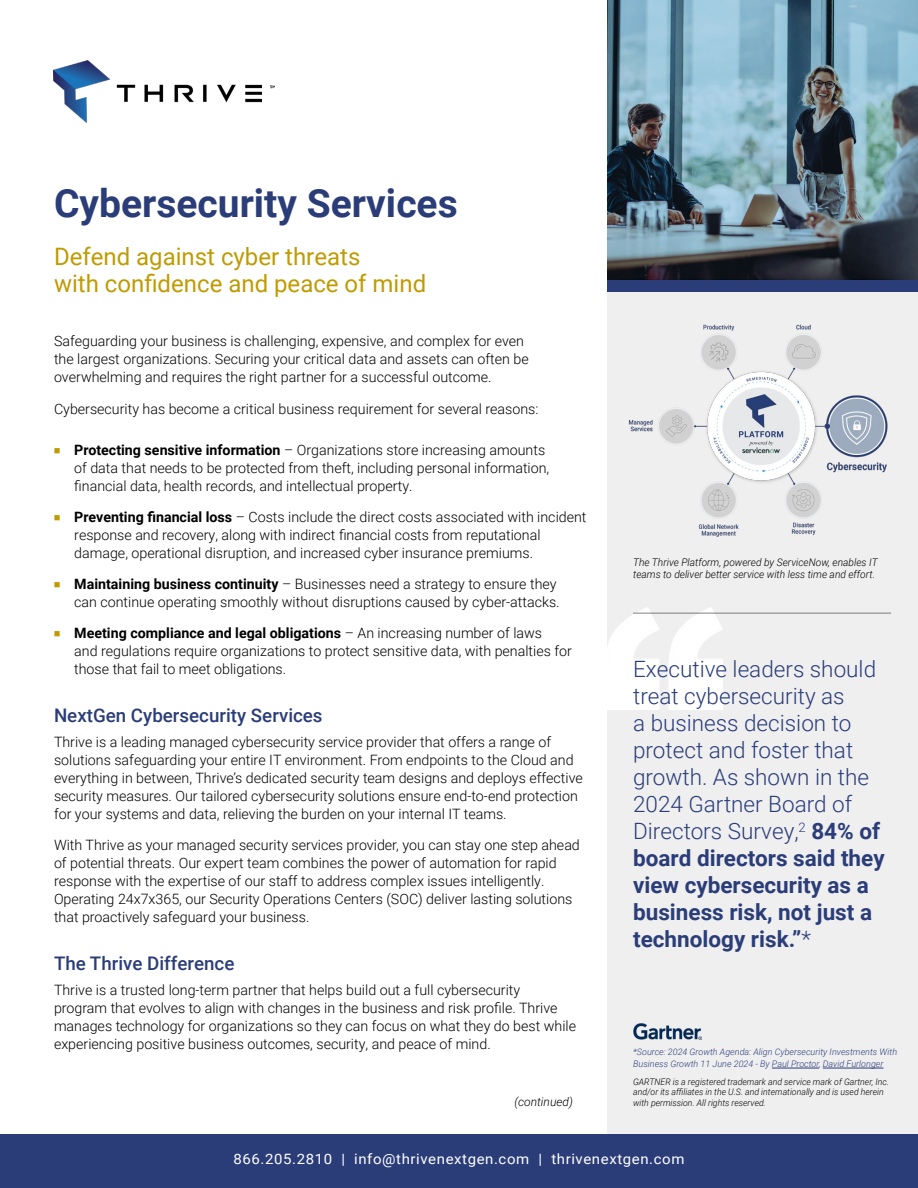
<style>
.page{position:relative;width:918px;height:1188px;background:#fff}
.page>*{position:absolute;margin:0;border:0;box-sizing:border-box;transform-origin:0 0}
.t1{font:700 39px "Roboto";color:#2b3d79}
.t2{font:24px/27px "Roboto";color:#bf9b00}
.t3{font:300 22.5px/27px "Roboto";color:#2b3d79}
.t4{font:500 18.75px "Roboto";color:#2b3d79}
.t5{font:300 14.25px/18px "Roboto";color:#000}
.t6{font:14.25px "Roboto";letter-spacing:.04em;color:#fff;scale:1.05 1}
.t7{font:italic 300 12px "Roboto";color:#000}
.t8{font:italic 300 10.5px/12px "Roboto";color:#000}
.t9{font:italic 300 9px/10.5px "Roboto";color:#000}
.t10{font:italic 300 9px/12px "Roboto";color:#2b3d79}
.s1{font-weight:700}
</style>
<div class="page">
<div style="left:608px;top:0;width:310px;height:1134px;background:#efeff0"></div>
<img style="left:53px;top:60px;width:221px;height:63px">
<div style="left:0;top:1134px;width:918px;height:54px;background:#2b3d79"></div>
<img style="left:607px;top:608px;width:116px;height:101px">
<div style="left:608px;top:278px;width:310px;height:13px;background:#2b3d79"></div>
<img style="left:628px;top:325px;width:260px;height:211px">
<img style="left:608px;top:0;width:310px;height:280px">
<img style="left:633px;top:1024px;width:69px;height:16px">
<hr style="left:772px;top:1068px;width:47px;height:1px;background:#2b3d79">
<hr style="left:823px;top:1068px;width:60px;height:1px;background:#2b3d79">
<hr style="left:633px;top:613px;width:258px;height:1px;background:#000">
<h1 class="t1" style="left:54px;top:176px;width:405px">Cybersecurity Services</h1>
<h2 class="t2" style="left:54px;top:242px;width:374px">Defend against cyber threats<br>with confidence and peace of mind</h2>
<p class="t5" style="left:54px;top:332px;width:476px">Safeguarding your business is challenging, expensive, and complex for even the largest organizations. Securing your critical data and assets can often be overwhelming and requires the right partner for a successful outcome.</p>
<p class="t5" style="left:54px;top:399px;width:486px">Cybersecurity has become a critical business requirement for several reasons:</p>
<p class="t5" style="left:74px;top:441px;width:477px"><span class="s1">Protecting sensitive information</span> – Organizations store increasing amounts of data that needs to be protected from theft, including personal information, financial data, health records, and intellectual property.</p>
<p class="t5" style="left:74px;top:508px;width:514px"><span class="s1">Preventing financial loss</span> – Costs include the direct costs associated with incident response and recovery, along with indirect financial costs from reputational damage, operational disruption, and increased cyber insurance premiums.</p>
<p class="t5" style="left:74px;top:574px;width:487px"><span class="s1">Maintaining business continuity</span> – Businesses need a strategy to ensure they can continue operating smoothly without disruptions caused by cyber-attacks.</p>
<p class="t5" style="left:74px;top:623px;width:499px"><span class="s1">Meeting compliance and legal obligations</span> – An increasing number of laws<br>and regulations require organizations to protect sensitive data, with penalties for those that fail to meet obligations.</p>
<h3 class="t4" style="left:54px;top:702px;width:270px">NextGen Cybersecurity Services</h3>
<p class="t5" style="left:54px;top:732px;width:530px">Thrive is a leading managed cybersecurity service provider that offers a range of solutions safeguarding your entire IT environment. From endpoints to the Cloud and everything in between, Thrive’s dedicated security team designs and deploys effective security measures. Our tailored cybersecurity solutions ensure end-to-end protection for your systems and data, relieving the burden on your internal IT teams.</p>
<p class="t5" style="left:54px;top:836px;width:527px">With Thrive as your managed security services provider, you can stay one step ahead of potential threats. Our expert team combines the power of automation for rapid response with the expertise of our staff to address complex issues intelligently.<br>Operating 24x7x365, our Security Operations Centers (SOC) deliver lasting solutions that proactively safeguard your business.</p>
<h3 class="t4" style="left:54px;top:950px;width:182px">The Thrive Difference</h3>
<p class="t5" style="left:54px;top:980px;width:524px">Thrive is a trusted long-term partner that helps build out a full cybersecurity program that evolves to align with changes in the business and risk profile. Thrive manages technology for organizations so they can focus on what they do best while experiencing positive business outcomes, security, and peace of mind.</p>
<p class="t7" style="left:514px;top:1093px;width:60px">(continued)</p>
<p class="t8" style="left:633px;top:556px;width:246px">The Thrive Platform, powered by ServiceNow, enables IT teams to deliver better service with less time and effort.</p>
<p class="t3" style="left:633px;top:655px;width:253px">Executive leaders should treat cybersecurity as<br>a business decision to protect and foster that growth. As shown in the<br>2024 Gartner Board of<br>Directors Survey,<sup>2</sup> <span class="s1">84% of board directors said they view cybersecurity as a business risk, not just a technology risk.”</span>*</p>
<p class="t10" style="left:633px;top:1046px;width:266px">*Source: 2024 Growth Agenda: Align Cybersecurity Investments With<br>Business Growth 11 June 2024 - By Paul Proctor, David Furlonger</p>
<p class="t9" style="left:633px;top:1076px;width:257px">GARTNER is a registered trademark and service mark of Gartner, Inc. and/or its affiliates in the U.S. and internationally and is used herein with permission. All rights reserved.</p>
<p class="t6" style="left:234px;top:1149px;width:431px">866.205.2810 | info@thrivenextgen.com | thrivenextgen.com</p>
</div>
